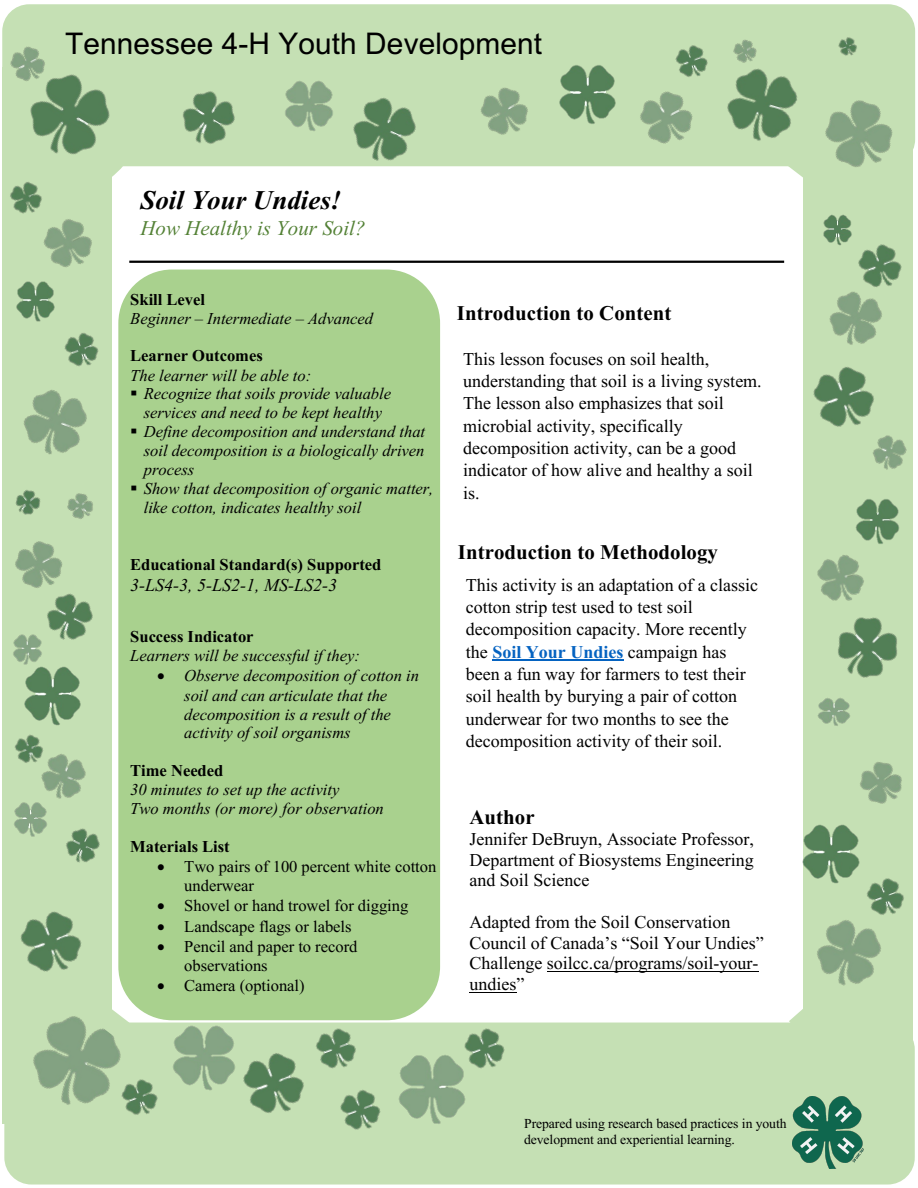
<style>
.page{position:relative;width:918px;height:1188px;background:#fff}
.page>*{position:absolute;margin:0;border:0;box-sizing:border-box;transform-origin:0 0}
.t1{font:29.85px "Arial MT2";color:#000}
.t2{font:italic 700 27px "Times New Roman";color:#000}
.t3{font:700 20.85px "Times New Roman";letter-spacing:.005em;color:#000}
.t4{font:20.85px "Times New Roman PS Italic MT3";letter-spacing:.005em;color:#538135}
.t5{font:18px/22.4px "Times New Roman PSMT2";color:#000}
.t6{font:18px "Times New Roman PS Italic MT2";color:#000}
.t7{font:italic 16.5px/18.9px "Times New Roman";color:#000}
.t8{font:16.5px/19px "Times New Roman";color:#000}
.t9{font:16.5px "Times New Roman PS Bold MT3";color:#000}
.t10{font:13.65px/16.5px "Times New Roman PSMT3";letter-spacing:-.005em;color:#000}
.s1{font-family:"Times New Roman PS Bold MT2";color:#0563c1}
</style>
<div class="page">
<div style="left:2px;top:4px;width:913px;height:162px;background:#c5e0b4;border-radius:27px"></div>
<div style="left:4px;top:1023px;width:911px;height:162px;background:#c5e0b4;border-radius:27px"></div>
<div style="left:803px;top:27px;width:110px;height:1056px;background:#c5e0b4"></div>
<img style="left:813px;top:391px;width:58px;height:36px">
<img style="left:871px;top:393px;width:3px;height:13px">
<img style="left:860px;top:767px;width:24px;height:32px">
<img style="left:873px;top:762px;width:11px;height:5px">
<img style="left:883px;top:799px;width:4px;height:5px">
<img style="left:884px;top:763px;width:18px;height:36px">
<img style="left:844px;top:100px;width:33px;height:67px">
<img style="left:877px;top:43px;width:39px;height:119px">
<img style="left:822px;top:559px;width:16px;height:6px">
<img style="left:849px;top:409px;width:54px;height:61px">
<img style="left:903px;top:442px;width:4px;height:13px">
<img style="left:829px;top:318px;width:48px;height:27px">
<img style="left:814px;top:367px;width:52px;height:24px">
<img style="left:857px;top:391px;width:14px;height:1px">
<img style="left:71px;top:310px;width:26px;height:28px">
<img style="left:823px;top:216px;width:7px;height:27px">
<img style="left:817px;top:565px;width:80px;height:96px">
<img style="left:847px;top:661px;width:8px;height:13px">
<img style="left:855px;top:638px;width:42px;height:40px">
<img style="left:838px;top:499px;width:62px;height:74px">
<img style="left:71px;top:310px;width:15px;height:1px">
<img style="left:9px;top:228px;width:73px;height:45px">
<img style="left:82px;top:228px;width:30px;height:45px">
<img style="left:2px;top:338px;width:110px;height:140px">
<img style="left:61px;top:478px;width:20px;height:24px">
<div style="left:81px;top:377px;width:31px;height:133px;background:#c5e0b4"></div>
<img style="left:100px;top:510px;width:12px;height:1px">
<img style="left:817px;top:922px;width:58px;height:64px">
<img style="left:771px;top:1022px;width:18px;height:1px">
<img style="left:875px;top:948px;width:39px;height:94px">
<img style="left:817px;top:698px;width:33px;height:28px">
<img style="left:830px;top:325px;width:46px;height:1px">
<img style="left:830px;top:214px;width:69px;height:111px">
<img style="left:863px;top:299px;width:36px;height:26px">
<img style="left:899px;top:263px;width:3px;height:11px">
<img style="left:843px;top:947px;width:38px;height:1px">
<img style="left:843px;top:878px;width:59px;height:69px">
<img style="left:871px;top:925px;width:31px;height:22px">
<img style="left:902px;top:894px;width:2px;height:8px">
<img style="left:802px;top:786px;width:81px;height:136px">
<img style="left:2px;top:256px;width:69px;height:92px">
<img style="left:2px;top:471px;width:59px;height:31px">
<img style="left:261px;top:1020px;width:33px;height:93px">
<img style="left:2px;top:6px;width:79px;height:167px">
<img style="left:2px;top:173px;width:79px;height:55px">
<img style="left:81px;top:83px;width:58px;height:145px">
<img style="left:41px;top:837px;width:51px;height:25px">
<img style="left:92px;top:837px;width:20px;height:25px">
<img style="left:2px;top:862px;width:76px;height:81px">
<div style="left:78px;top:862px;width:34px;height:81px;background:#c5e0b4"></div>
<div style="left:2px;top:787px;width:59px;height:72px;background:#c5e0b4"></div>
<img style="left:10px;top:718px;width:102px;height:92px">
<img style="left:10px;top:810px;width:71px;height:27px">
<div style="left:81px;top:746px;width:31px;height:91px;background:#c5e0b4"></div>
<img style="left:2px;top:502px;width:50px;height:126px">
<img style="left:25px;top:502px;width:27px;height:1px">
<img style="left:52px;top:502px;width:48px;height:54px">
<img style="left:2px;top:763px;width:40px;height:24px">
<img style="left:18px;top:771px;width:45px;height:16px">
<img style="left:42px;top:763px;width:21px;height:8px">
<img style="left:2px;top:628px;width:102px;height:135px">
<img style="left:11px;top:556px;width:101px;height:89px">
<img style="left:11px;top:645px;width:69px;height:37px">
<img style="left:80px;top:592px;width:32px;height:90px">
<img style="left:384px;top:1010px;width:80px;height:114px">
<img style="left:463px;top:87px;width:54px;height:80px">
<img style="left:494px;top:140px;width:71px;height:27px">
<img style="left:517px;top:92px;width:11px;height:40px">
<img style="left:285px;top:81px;width:21px;height:47px">
<img style="left:602px;top:100px;width:78px;height:67px">
<img style="left:655px;top:149px;width:26px;height:18px">
<img style="left:2px;top:111px;width:38px;height:1px">
<img style="left:2px;top:18px;width:35px;height:93px">
<img style="left:21px;top:85px;width:51px;height:26px">
<img style="left:18px;top:18px;width:19px;height:1px">
<img style="left:37px;top:18px;width:35px;height:67px">
<img style="left:72px;top:63px;width:1px;height:48px">
<img style="left:306px;top:81px;width:97px;height:86px">
<img style="left:463px;top:87px;width:1px;height:38px">
<img style="left:403px;top:107px;width:60px;height:60px">
<img style="left:844px;top:37px;width:12px;height:19px">
<img style="left:681px;top:39px;width:163px;height:102px">
<img style="left:798px;top:48px;width:46px;height:114px">
<img style="left:655px;top:104px;width:35px;height:1px">
<img style="left:655px;top:39px;width:51px;height:65px">
<img style="left:679px;top:86px;width:51px;height:18px">
<img style="left:706px;top:39px;width:24px;height:47px">
<img style="left:184px;top:1020px;width:77px;height:89px">
<img style="left:2px;top:943px;width:127px;height:193px">
<img style="left:4px;top:1136px;width:18px;height:47px">
<img style="left:184px;top:1020px;width:1px;height:23px">
<img style="left:107px;top:1002px;width:77px;height:134px">
<img style="left:340px;top:1103px;width:38px;height:27px">
<img style="left:378px;top:1058px;width:31px;height:66px">
<img style="left:535px;top:65px;width:105px;height:97px">
<img style="left:183px;top:91px;width:32px;height:53px">
<img style="left:215px;top:94px;width:62px;height:73px">
<img style="left:290px;top:1020px;width:64px;height:83px">
<img style="left:320px;top:1079px;width:64px;height:24px">
<img style="left:354px;top:1020px;width:30px;height:59px">
<img style="left:384px;top:1066px;width:1px;height:37px">
<img style="left:438px;top:1010px;width:64px;height:93px">
<img style="left:469px;top:1079px;width:33px;height:24px">
<img style="left:502px;top:1022px;width:31px;height:35px">
<svg style="left:105px;top:153px;width:20px;height:25px"></svg>
<svg style="left:783px;top:146px;width:34px;height:32px"></svg>
<svg style="left:789px;top:1009px;width:14px;height:14px"></svg>
<svg style="left:95px;top:1005px;width:34px;height:34px"></svg>
<div style="left:129px;top:178px;width:653px;height:84px;background:#fff"></div>
<hr style="left:129px;top:261px;width:655px;height:2px;background:#000">
<div style="left:118px;top:270px;width:322px;height:750px;background:#a9d18e;border-radius:54px"></div>
<hr style="left:547px;top:971px;width:212px;height:1px;background:#000">
<hr style="left:469px;top:992px;width:48px;height:1px;background:#000">
<hr style="left:492px;top:660px;width:132px;height:1px;background:#0563c1">
<img style="left:792px;top:1096px;width:71px;height:73px">
<h1 class="t1" style="left:65px;top:27px;width:478px">Tennessee 4-H Youth Development</h1>
<h2 class="t2" style="left:140px;top:185px;width:203px">Soil Your Undies!</h2>
<p class="t4" style="left:140px;top:216px;width:227px">How Healthy is Your Soil?</p>
<p class="t9" style="left:130px;top:290px;width:76px">Skill Level</p>
<p class="t7" style="left:130px;top:309px;width:244px">Beginner – Intermediate – Advanced</p>
<p class="t9" style="left:130px;top:347px;width:134px">Learner Outcomes</p>
<p class="t7" style="left:130px;top:365px;width:183px">The learner will be able to:</p>
<p class="t7" style="left:130px;top:384px;width:262px;text-align:center">▪ Recognize that soils provide valuable services and need to be kept healthy</p>
<p class="t7" style="left:144px;top:422px;width:283px;text-align:justify;text-indent:-13px">▪ Define decomposition and understand that soil decomposition is a biologically driven process</p>
<p class="t7" style="left:144px;top:479px;width:291px;text-indent:-13px">▪ Show that decomposition of organic matter, like cotton, indicates healthy soil</p>
<p class="t9" style="left:130px;top:555px;width:253px">Educational Standard(s) Supported</p>
<p class="t6" style="left:130px;top:575px;width:208px">3-LS4-3, 5-LS2-1, MS-LS2-3</p>
<p class="t9" style="left:130px;top:628px;width:125px">Success Indicator</p>
<p class="t7" style="left:130px;top:646px;width:231px">Learners will be successful if they:</p>
<p class="t7" style="left:184px;top:666px;width:236px;text-indent:-27px">• Observe decomposition of cotton in soil and can articulate that the decomposition is a result of the activity of soil organisms</p>
<p class="t9" style="left:130px;top:762px;width:95px">Time Needed</p>
<p class="t7" style="left:130px;top:780px;width:255px">30 minutes to set up the activity<br>Two months (or more) for observation</p>
<p class="t9" style="left:130px;top:838px;width:101px">Materials List</p>
<p class="t8" style="left:184px;top:857px;width:254px;text-indent:-27px">• Two pairs of 100 percent white cotton underwear</p>
<p class="t8" style="left:157px;top:896px;width:253px">• Shovel or hand trowel for digging</p>
<p class="t8" style="left:157px;top:917px;width:196px">• Landscape flags or labels</p>
<p class="t8" style="left:184px;top:937px;width:175px;text-indent:-27px">• Pencil and paper to record observations</p>
<p class="t8" style="left:157px;top:976px;width:149px">• Camera (optional)</p>
<p class="t3" style="left:457px;top:301px;width:216px">Introduction to Content</p>
<p class="t5" style="left:463px;top:347px;width:300px">This lesson focuses on soil health, understanding that soil is a living system.<br>The lesson also emphasizes that soil microbial activity, specifically decomposition activity, can be a good indicator of how alive and healthy a soil is.</p>
<p class="t3" style="left:458px;top:541px;width:262px">Introduction to Methodology</p>
<p class="t5" style="left:466px;top:574px;width:294px">This activity is an adaptation of a classic cotton strip test used to test soil decomposition capacity. More recently the <span class="s1">Soil Your Undies</span> campaign has been a fun way for farmers to test their soil health by burying a pair of cotton underwear for two months to see the decomposition activity of their soil.</p>
<p class="t3" style="left:469px;top:805px;width:67px">Author</p>
<p class="t5" style="left:469px;top:828px;width:286px;line-height:20.7px;text-align:justify">Jennifer DeBruyn, Associate Professor, Department of Biosystems Engineering and Soil Science</p>
<p class="t5" style="left:469px;top:911px;width:296px;line-height:20.9px">Adapted from the Soil Conservation<br>Council of Canada’s “Soil Your Undies”<br>Challenge soilcc.ca/programs/soil-your&shy;undies”</p>
<p class="t10" style="left:524px;top:1115px;width:264px">Prepared using research based practices in youth development and experiential learning.</p>
</div>
